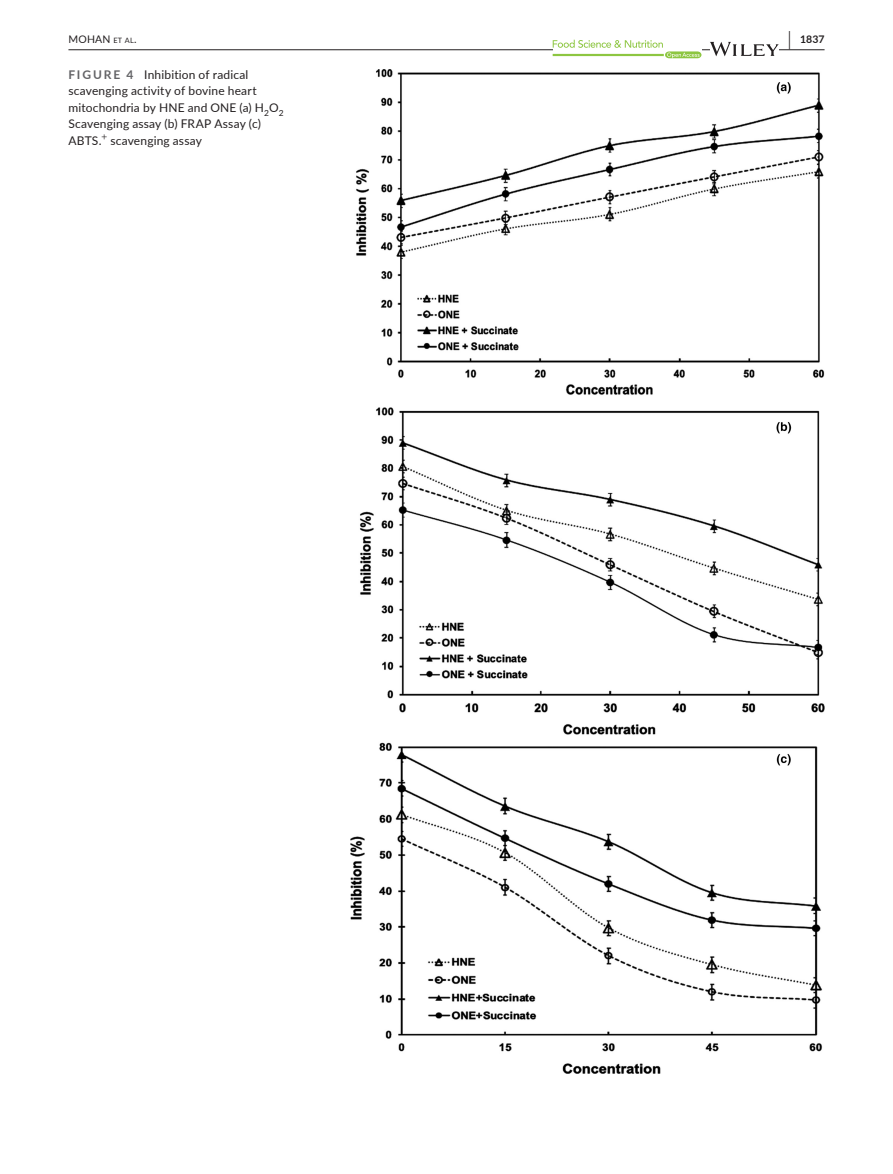
<style>
.page{position:relative;width:893px;height:1174px;background:#fff}
.page>*{position:absolute;margin:0;border:0;box-sizing:border-box;transform-origin:0 0}
.t1{font:12px/16.5px "Lato";letter-spacing:.015em;color:#231f20}
.t2{font:10.5px "Lato";letter-spacing:.02em;color:#231f20}
.t3{font:700 10.5px "Lato";color:#231f20}
.t4{font:8.4px "STIX";color:#231f20}
.s1{font-size:7.35px}
.s2{font-size:19.5px}
.s3{font-weight:700;color:#636366}
</style>
<div class="page">
<hr style="left:68px;top:49px;width:756px;height:1px;background:#231f20">
<svg style="left:553px;top:40px;width:148px;height:18px"></svg>
<svg style="left:710px;top:42px;width:69px;height:14px"></svg>
<img style="left:350px;top:69px;width:474px;height:1004px">
<p class="t2" style="left:68px;top:31px;width:70px">MOHAN <span class="s1">et al</span>.</p>
<p class="t3" style="left:789px;top:31px;width:37px"><span class="s2">|</span> 1837</p>
<p class="t1" style="left:68px;top:66px;width:217px"><span class="s3">FIGURE 4</span> Inhibition of radical scavenging activity of bovine heart mitochondria by HNE and ONE (a) H<sub>2</sub>O<sub>2<br></sub>Scavenging assay (b) FRAP Assay (c)<br>ABTS.</p>
<p class="t4" style="left:101px;top:131px;width:7px">+</p>
<p class="t1" style="left:110px;top:132px;width:93px">scavenging assay</p>
</div>
